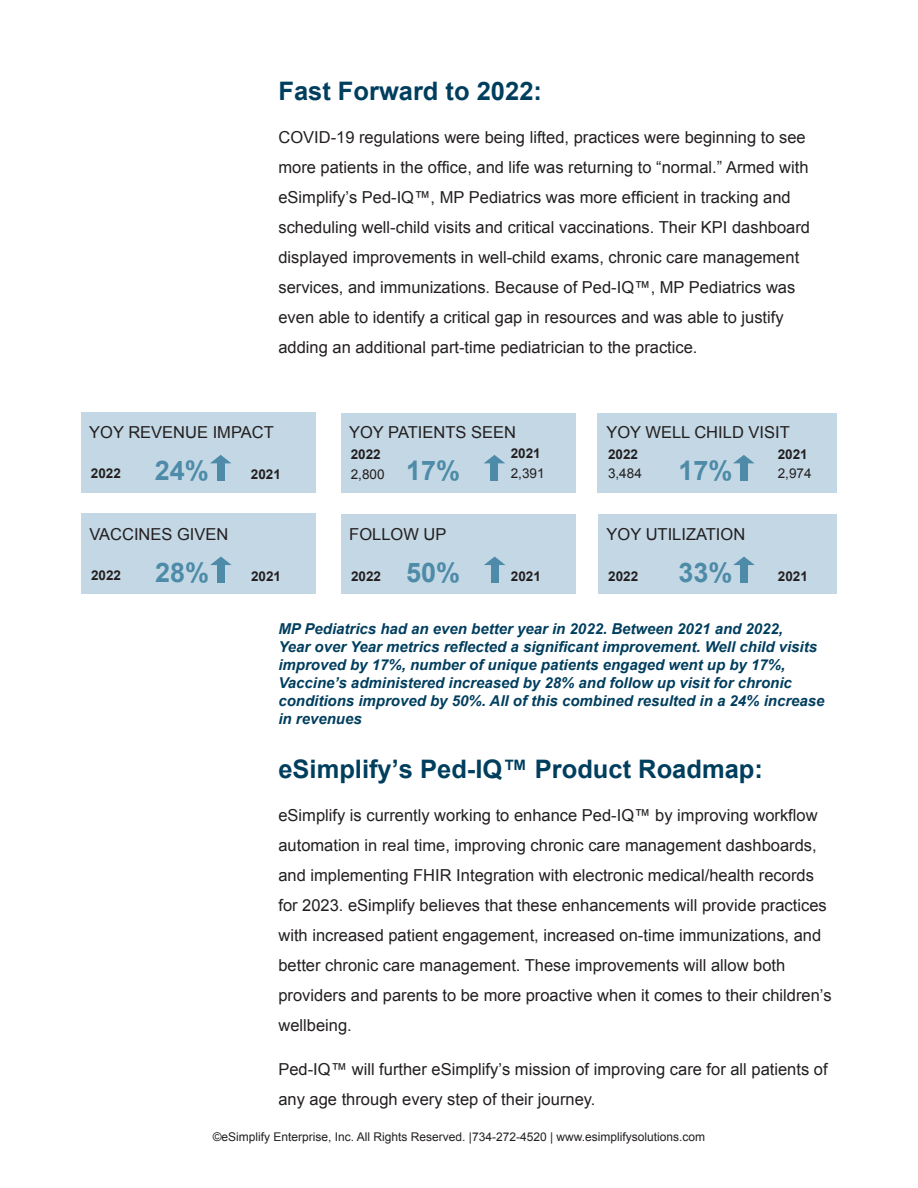
<style>
.page{position:relative;width:918px;height:1188px;background:#fff}
.page>*{position:absolute;margin:0;border:0;box-sizing:border-box;transform-origin:0 0}
.Text{font:700 27px "Arial";color:#4d8ba8}
.Text-2{font:700 25.5px "Arial";color:#003e5e}
.Text-3{font:16.5px/30px "Arial";color:#231f20}
.Text-4{font:italic 700 15px/18px "Arial";color:#003e5e}
.Text-5{font:700 13.5px "Arial";color:#231f20}
.Text-6{font:13.5px/19.8px "Arial";color:#231f20}
.t1{font:12px "Arial";color:#231f20}
.s1{font-weight:700}
</style>
<div class="page">
<div style="left:81px;top:412px;width:235px;height:80px;background:#c3d7e4"></div>
<div style="left:217px;top:463px;width:8px;height:18px;background:#4d8ba8"></div>
<svg style="left:210px;top:455px;width:21px;height:8px"></svg>
<div style="left:341px;top:413px;width:234px;height:79px;background:#c3d7e4"></div>
<div style="left:490px;top:463px;width:8px;height:18px;background:#4d8ba8"></div>
<svg style="left:484px;top:455px;width:21px;height:8px"></svg>
<div style="left:598px;top:413px;width:239px;height:79px;background:#c3d7e4"></div>
<div style="left:740px;top:463px;width:8px;height:18px;background:#4d8ba8"></div>
<svg style="left:733px;top:455px;width:21px;height:8px"></svg>
<div style="left:81px;top:513px;width:235px;height:81px;background:#c3d7e4"></div>
<div style="left:217px;top:565px;width:8px;height:18px;background:#4d8ba8"></div>
<svg style="left:210px;top:557px;width:22px;height:8px"></svg>
<div style="left:341px;top:515px;width:235px;height:79px;background:#c3d7e4"></div>
<div style="left:491px;top:565px;width:8px;height:18px;background:#4d8ba8"></div>
<svg style="left:484px;top:557px;width:21px;height:8px"></svg>
<div style="left:598px;top:515px;width:239px;height:79px;background:#c3d7e4"></div>
<div style="left:740px;top:565px;width:8px;height:18px;background:#4d8ba8"></div>
<svg style="left:733px;top:557px;width:22px;height:8px"></svg>
<p class="Text-2" style="left:278px;top:74px;width:265px">Fast Forward to 2022:</p>
<p class="Text-3" style="left:278px;top:122px;width:533px">COVID-19 regulations were being lifted, practices were beginning to see more patients in the office, and life was returning to “normal.” Armed with eSimplify’s Ped-IQ™, MP Pediatrics was more efficient in tracking and scheduling well-child visits and critical vaccinations. Their KPI dashboard displayed improvements in well-child exams, chronic care management services, and immunizations. Because of Ped-IQ™, MP Pediatrics was even able to identify a critical gap in resources and was able to justify adding an additional part-time pediatrician to the practice.</p>
<p class="Text-3" style="left:89px;top:418px;width:186px">YOY REVENUE IMPACT</p>
<p class="Text-5" style="left:91px;top:465px;width:32px">2022</p>
<p class="Text" style="left:155px;top:453px;width:56px">24%</p>
<p class="Text-5" style="left:251px;top:465px;width:32px">2021</p>
<p class="Text-3" style="left:89px;top:519px;width:141px">VACCINES GIVEN</p>
<p class="Text-5" style="left:91px;top:567px;width:32px">2022</p>
<p class="Text" style="left:155px;top:555px;width:56px">28%</p>
<p class="Text-5" style="left:251px;top:567px;width:32px">2021</p>
<p class="Text-3" style="left:349px;top:418px;width:168px">YOY PATIENTS SEEN</p>
<p class="Text-6" style="left:351px;top:444px;width:35px"><span class="s1">2022<br></span>2,800</p>
<p class="Text-5" style="left:511px;top:445px;width:32px">2021</p>
<p class="Text" style="left:406px;top:453px;width:56px">17%</p>
<p class="Text-6" style="left:511px;top:463px;width:35px">2,391</p>
<p class="Text-3" style="left:349px;top:519px;width:99px">FOLLOW UP</p>
<p class="Text-5" style="left:351px;top:568px;width:32px">2022</p>
<p class="Text" style="left:406px;top:555px;width:56px">50%</p>
<p class="Text-5" style="left:511px;top:567px;width:32px">2021</p>
<p class="Text-3" style="left:606px;top:418px;width:185px">YOY WELL CHILD VISIT</p>
<p class="Text-6" style="left:608px;top:444px;width:35px"><span class="s1">2022<br></span>3,484</p>
<p class="Text-5" style="left:778px;top:445px;width:32px">2021</p>
<p class="Text" style="left:678px;top:453px;width:56px">17%</p>
<p class="Text-6" style="left:778px;top:464px;width:35px">2,974</p>
<p class="Text-3" style="left:607px;top:519px;width:140px">YOY UTILIZATION</p>
<p class="Text-5" style="left:608px;top:568px;width:32px">2022</p>
<p class="Text" style="left:679px;top:555px;width:56px">33%</p>
<p class="Text-5" style="left:778px;top:568px;width:32px">2021</p>
<p class="Text-4" style="left:278px;top:620px;width:548px">MP Pediatrics had an even better year in 2022. Between 2021 and 2022,<br>Year over Year metrics reflected a significant improvement. Well child visits improved by 17%, number of unique patients engaged went up by 17%, Vaccine’s administered increased by 28% and follow up visit for chronic conditions improved by 50%. All of this combined resulted in a 24% increase in revenues</p>
<p class="Text-2" style="left:278px;top:752px;width:486px">eSimplify’s Ped-IQ™ Product Roadmap:</p>
<p class="Text-3" style="left:278px;top:800px;width:555px">eSimplify is currently working to enhance Ped-IQ™ by improving workflow automation in real time, improving chronic care management dashboards, and implementing FHIR Integration with electronic medical/health records for 2023. eSimplify believes that these enhancements will provide practices with increased patient engagement, increased on-time immunizations, and better chronic care management. These improvements will allow both providers and parents to be more proactive when it comes to their children’s wellbeing.</p>
<p class="Text-3" style="left:278px;top:1054px;width:551px">Ped-IQ™ will further eSimplify’s mission of improving care for all patients of any age through every step of their journey.</p>
<p class="t1" style="left:213px;top:1129px;width:494px">©eSimplify Enterprise, Inc. All Rights Reserved. |734-272-4520 | www.esimplifysolutions.com</p>
</div>
